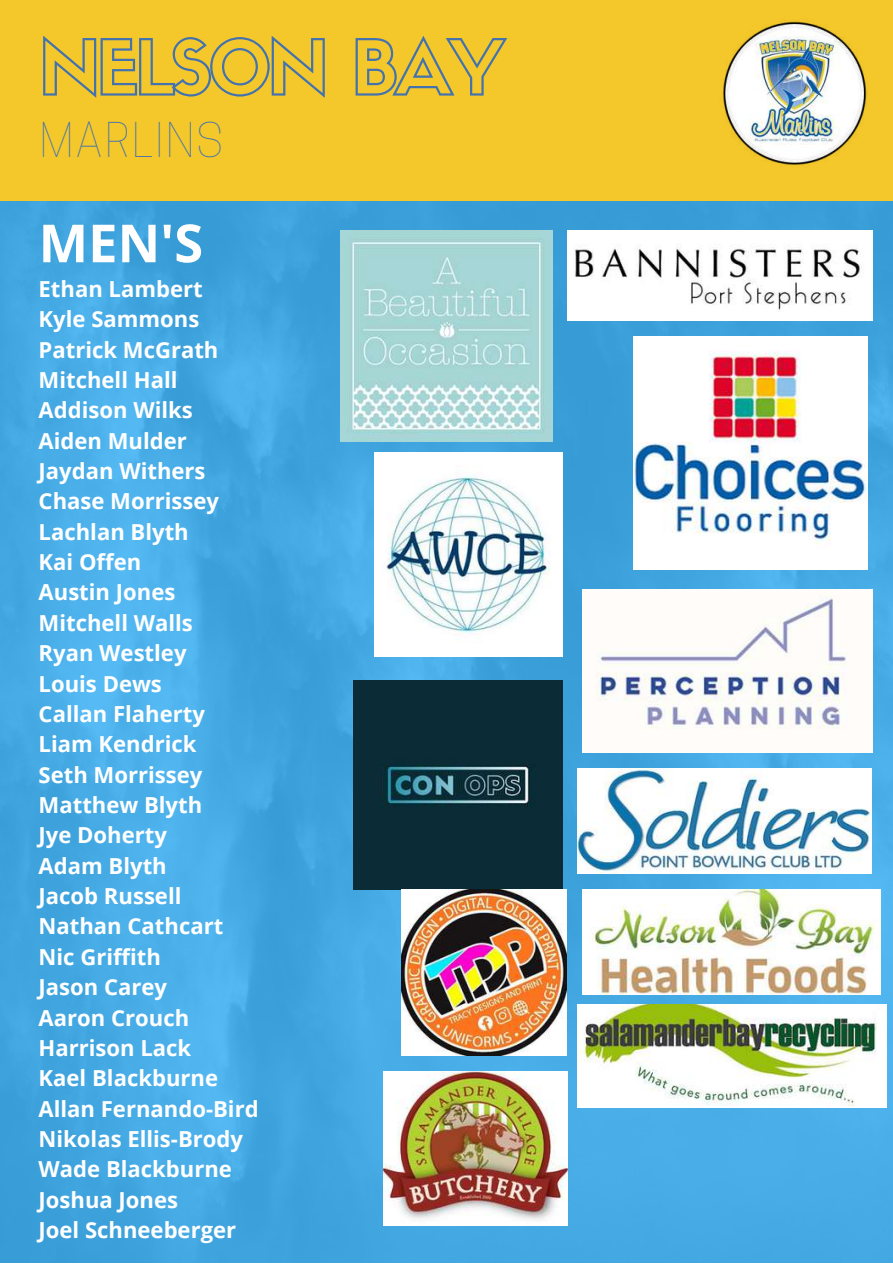
<style>
.page{position:relative;width:893px;height:1264px;background:#fff}
.page>*{position:absolute;margin:0;border:0;box-sizing:border-box;transform-origin:0 0}
.t1{font:74.25px "Sifonn Basic Outline";letter-spacing:-.065em;color:#4372af}
.t2{font:700 52.5px "Open Sans";color:#fff}
.t3{font:100 45px "Cooper Hewitt";letter-spacing:.05em;color:#4372af}
.t4{font:700 22.05px/30.3px "Open Sans";color:#fff}
</style>
<div class="page">
<img style="left:0;top:200px;width:892px;height:1062px">
<div style="left:0;top:0;width:892px;height:200px;background:#f4c82a"></div>
<img style="left:723px;top:21px;width:144px;height:144px">
<img style="left:375px;top:453px;width:187px;height:203px">
<img style="left:567px;top:230px;width:305px;height:90px">
<img style="left:341px;top:230px;width:211px;height:212px">
<img style="left:634px;top:336px;width:233px;height:234px">
<img style="left:353px;top:680px;width:209px;height:209px">
<img style="left:582px;top:889px;width:298px;height:105px">
<img style="left:582px;top:590px;width:290px;height:163px">
<img style="left:577px;top:1004px;width:309px;height:103px">
<img style="left:577px;top:768px;width:294px;height:106px">
<img style="left:383px;top:1071px;width:184px;height:154px">
<img style="left:401px;top:889px;width:166px;height:166px">
<h1 class="t1" style="left:39px;top:39px;width:468px">NELSON BAY</h1>
<h3 class="t3" style="left:40px;top:123px;width:185px">MARLINS</h3>
<h2 class="t2" style="left:39px;top:206px;width:166px">MEN'S</h2>
<p class="t4" style="left:39px;top:273px;width:221px">Ethan Lambert<br>Kyle Sammons<br>Patrick McGrath<br>Mitchell Hall<br>Addison Wilks<br>Aiden Mulder<br>Jaydan Withers<br>Chase Morrissey<br>Lachlan Blyth<br>Kai Offen<br>Austin Jones<br>Mitchell Walls<br>Ryan Westley<br>Louis Dews<br>Callan Flaherty<br>Liam Kendrick<br>Seth Morrissey<br>Matthew Blyth<br>Jye Doherty<br>Adam Blyth<br>Jacob Russell<br>Nathan Cathcart<br>Nic Griffith<br>Jason Carey<br>Aaron Crouch<br>Harrison Lack<br>Kael Blackburne<br>Allan Fernando-Bird<br>Nikolas Ellis-Brody<br>Wade Blackburne<br>Joshua Jones<br>Joel Schneeberger</p>
</div>
